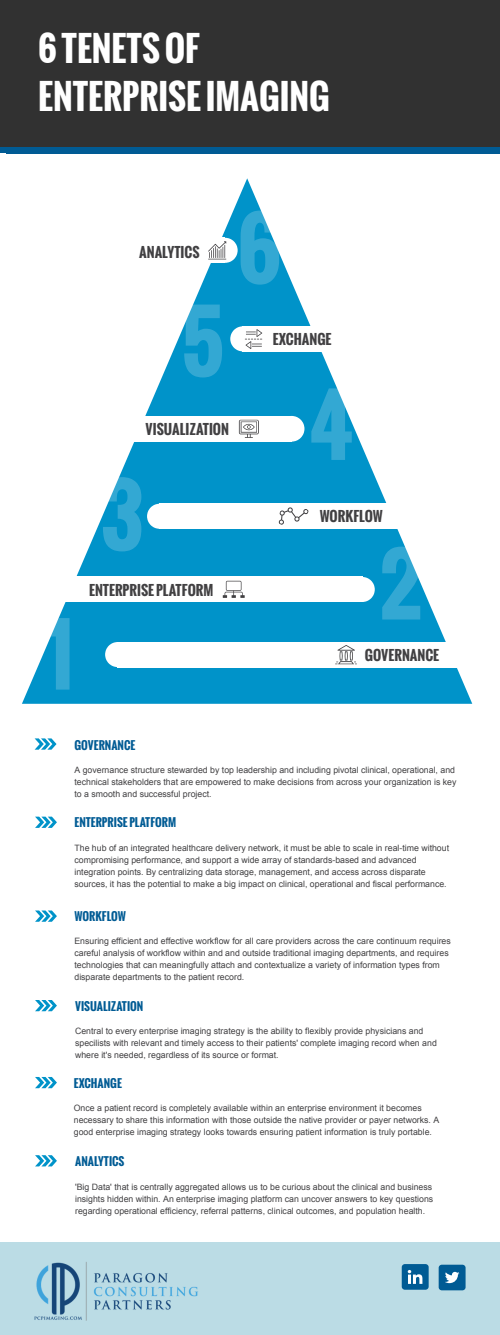
<style>
.page{position:relative;width:500px;height:1335px;background:#fff}
.page>*{position:absolute;margin:0;border:0;box-sizing:border-box;transform-origin:0 0}
.t1{font:700 81.38px "Oswald";color:rgb(255 255 255/.2)}
.t2{font:700 34.44px/48.2px "Oswald";color:#fff}
.t3{font:700 13.75px "Oswald";color:#414042}
.t4{font:700 11.25px "Oswald";color:#005b94}
.t5{font:8.75px/11.9px "Arial";color:#414042}
</style>
<div class="page">
<div style="left:0;top:0;width:500px;height:153px;background:#313131"></div>
<div style="left:0;top:147px;width:30px;height:6px;background:#005b94"></div>
<div style="left:30px;top:147px;width:29px;height:6px;background:#005b94"></div>
<div style="left:59px;top:147px;width:30px;height:6px;background:#005b94"></div>
<div style="left:89px;top:147px;width:30px;height:6px;background:#005b94"></div>
<div style="left:119px;top:147px;width:29px;height:6px;background:#005b94"></div>
<div style="left:148px;top:147px;width:30px;height:6px;background:#005b94"></div>
<div style="left:178px;top:147px;width:30px;height:6px;background:#005b94"></div>
<div style="left:208px;top:147px;width:29px;height:6px;background:#005b94"></div>
<div style="left:237px;top:147px;width:30px;height:6px;background:#005b94"></div>
<div style="left:267px;top:147px;width:30px;height:6px;background:#005b94"></div>
<div style="left:297px;top:147px;width:29px;height:6px;background:#005b94"></div>
<div style="left:326px;top:147px;width:30px;height:6px;background:#005b94"></div>
<div style="left:356px;top:147px;width:30px;height:6px;background:#005b94"></div>
<div style="left:386px;top:147px;width:30px;height:6px;background:#005b94"></div>
<div style="left:415px;top:147px;width:30px;height:6px;background:#005b94"></div>
<div style="left:445px;top:147px;width:30px;height:6px;background:#005b94"></div>
<div style="left:475px;top:147px;width:25px;height:6px;background:#005b94"></div>
<svg style="left:22px;top:178px;width:450px;height:526px"></svg>
<svg style="left:35px;top:738px;width:22px;height:12px"></svg>
<div style="left:0;top:1242px;width:500px;height:93px;background:#bbdce5"></div>
<div style="left:439px;top:1265px;width:27px;height:25px;background:#005b94;border-radius:3px"></div>
<svg style="left:445px;top:1272px;width:14px;height:11px"></svg>
<svg style="left:153px;top:238px;width:13px;height:25px"></svg>
<div style="left:166px;top:238px;width:59px;height:25px;background:#fff"></div>
<svg style="left:35px;top:817px;width:22px;height:11px"></svg>
<div style="left:402px;top:1264px;width:27px;height:26px;background:#005b94;border-radius:3px"></div>
<svg style="left:408px;top:1270px;width:14px;height:14px"></svg>
<hr style="left:6px;top:153px;width:30px;height:1px;background:#005b94">
<hr style="left:36px;top:153px;width:30px;height:1px;background:#005b94">
<svg style="left:66px;top:153px;width:29px;height:1px"></svg>
<hr style="left:95px;top:153px;width:30px;height:1px;background:#005b94">
<hr style="left:125px;top:153px;width:30px;height:1px;background:#005b94">
<svg style="left:155px;top:153px;width:29px;height:1px"></svg>
<hr style="left:184px;top:153px;width:30px;height:1px;background:#005b94">
<hr style="left:214px;top:153px;width:30px;height:1px;background:#005b94">
<svg style="left:244px;top:153px;width:29px;height:1px"></svg>
<hr style="left:273px;top:153px;width:30px;height:1px;background:#005b94">
<hr style="left:303px;top:153px;width:30px;height:1px;background:#005b94">
<svg style="left:333px;top:153px;width:29px;height:1px"></svg>
<hr style="left:362px;top:153px;width:30px;height:1px;background:#005b94">
<hr style="left:392px;top:153px;width:30px;height:1px;background:#005b94">
<svg style="left:422px;top:153px;width:29px;height:1px"></svg>
<hr style="left:451px;top:153px;width:30px;height:1px;background:#005b94">
<svg style="left:481px;top:153px;width:19px;height:1px"></svg>
<svg style="left:352px;top:326px;width:12px;height:25px"></svg>
<div style="left:243px;top:326px;width:65px;height:25px;background:#fff"></div>
<div style="left:308px;top:326px;width:44px;height:25px;background:#fff"></div>
<svg style="left:35px;top:911px;width:22px;height:11px"></svg>
<img style="left:34px;top:1262px;width:164px;height:59px">
<svg style="left:74px;top:416px;width:13px;height:26px"></svg>
<svg style="left:291px;top:416px;width:13px;height:26px"></svg>
<div style="left:87px;top:416px;width:66px;height:26px;background:#fff"></div>
<div style="left:153px;top:416px;width:67px;height:26px;background:#fff"></div>
<div style="left:220px;top:416px;width:66px;height:26px;background:#fff"></div>
<div style="left:286px;top:416px;width:5px;height:26px;background:#fff"></div>
<svg style="left:35px;top:1000px;width:22px;height:11px"></svg>
<svg style="left:147px;top:504px;width:13px;height:25px"></svg>
<svg style="left:461px;top:504px;width:11px;height:25px"></svg>
<div style="left:160px;top:504px;width:65px;height:25px;background:#fff"></div>
<div style="left:225px;top:504px;width:65px;height:25px;background:#fff"></div>
<div style="left:289px;top:504px;width:65px;height:25px;background:#fff"></div>
<div style="left:354px;top:504px;width:65px;height:25px;background:#fff"></div>
<div style="left:419px;top:504px;width:42px;height:25px;background:#fff"></div>
<svg style="left:35px;top:1077px;width:22px;height:11px"></svg>
<svg style="left:362px;top:577px;width:12px;height:25px"></svg>
<div style="left:21px;top:577px;width:65px;height:25px;background:#fff"></div>
<div style="left:86px;top:577px;width:65px;height:25px;background:#fff"></div>
<div style="left:151px;top:577px;width:65px;height:25px;background:#fff"></div>
<div style="left:215px;top:577px;width:66px;height:25px;background:#fff"></div>
<div style="left:280px;top:577px;width:65px;height:25px;background:#fff"></div>
<div style="left:345px;top:577px;width:17px;height:25px;background:#fff"></div>
<svg style="left:35px;top:1155px;width:22px;height:11px"></svg>
<svg style="left:105px;top:642px;width:13px;height:25px"></svg>
<div style="left:118px;top:642px;width:65px;height:25px;background:#fff"></div>
<div style="left:183px;top:642px;width:65px;height:25px;background:#fff"></div>
<div style="left:247px;top:642px;width:65px;height:25px;background:#fff"></div>
<div style="left:312px;top:642px;width:65px;height:25px;background:#fff"></div>
<div style="left:377px;top:642px;width:65px;height:25px;background:#fff"></div>
<div style="left:442px;top:642px;width:31px;height:25px;background:#fff"></div>
<svg style="left:239px;top:420px;width:20px;height:18px"></svg>
<svg style="left:208px;top:238px;width:29px;height:25px"></svg>
<svg style="left:230px;top:326px;width:32px;height:25px"></svg>
<svg style="left:335px;top:645px;width:22px;height:19px"></svg>
<svg style="left:275px;top:499px;width:34px;height:34px"></svg>
<svg style="left:223px;top:581px;width:22px;height:17px"></svg>
<h2 class="t2" style="left:38px;top:24px;width:293px">6 TENETS OF<br>ENTERPRISE IMAGING</h2>
<h1 class="t1" style="left:47px;top:594px;width:28px">1</h1>
<h3 class="t3" style="left:139px;top:242px;width:62px">ANALYTICS</h3>
<h1 class="t1" style="left:180px;top:281px;width:47px">5</h1>
<h3 class="t3" style="left:146px;top:419px;width:85px">VISUALIZATION</h3>
<h1 class="t1" style="left:100px;top:455px;width:45px">3</h1>
<h3 class="t3" style="left:89px;top:580px;width:126px">ENTERPRISE PLATFORM</h3>
<h1 class="t1" style="left:237px;top:188px;width:46px">6</h1>
<h3 class="t3" style="left:273px;top:329px;width:60px">EXCHANGE</h3>
<h1 class="t1" style="left:309px;top:365px;width:46px">4</h1>
<h3 class="t3" style="left:320px;top:506px;width:64px">WORKFLOW</h3>
<h1 class="t1" style="left:380px;top:524px;width:44px">2</h1>
<h3 class="t3" style="left:365px;top:645px;width:76px">GOVERNANCE</h3>
<p class="t4" style="left:74px;top:737px;width:62px">GOVERNANCE</p>
<p class="t5" style="left:74px;top:764px;width:384px">A governance structure stewarded by top leadership and including pivotal clinical, operational, and technical stakeholders that are empowered to make decisions from across your organization is key to a smooth and successful project.</p>
<p class="t4" style="left:74px;top:814px;width:103px">ENTERPRISE PLATFORM</p>
<p class="t5" style="left:74px;top:842px;width:376px">The hub of an integrated healthcare delivery network, it must be able to scale in real-time without compromising performance, and support a wide array of standards-based and advanced integration points. By centralizing data storage, management, and access across disparate sources, it has the potential to make a big impact on clinical, operational and fiscal performance.</p>
<p class="t4" style="left:74px;top:907px;width:53px">WORKFLOW</p>
<p class="t5" style="left:74px;top:935px;width:378px">Ensuring efficient and effective workflow for all care providers across the care continuum requires careful analysis of workflow within and and outside traditional imaging departments, and requires technologies that can meaningfully attach and contextualize a variety of information types from disparate departments to the patient record.</p>
<p class="t4" style="left:75px;top:997px;width:70px">VISUALIZATION</p>
<p class="t5" style="left:75px;top:1025px;width:363px">Central to every enterprise imaging strategy is the ability to flexibly provide physicians and specilists with relevant and timely access to their patients' complete imaging record when and where it's needed, regardless of its source or format.</p>
<p class="t4" style="left:74px;top:1074px;width:50px">EXCHANGE</p>
<p class="t5" style="left:74px;top:1102px;width:367px">Once a patient record is completely available within an enterprise environment it becomes necessary to share this information with those outside the native provider or payer networks. A good enterprise imaging strategy looks towards ensuring patient information is truly portable.</p>
<p class="t4" style="left:75px;top:1153px;width:51px">ANALYTICS</p>
<p class="t5" style="left:75px;top:1181px;width:360px">'Big Data' that is centrally aggregated allows us to be curious about the clinical and business insights hidden within. An enterprise imaging platform can uncover answers to key questions regarding operational efficiency, referral patterns, clinical outcomes, and population health.</p>
</div>
